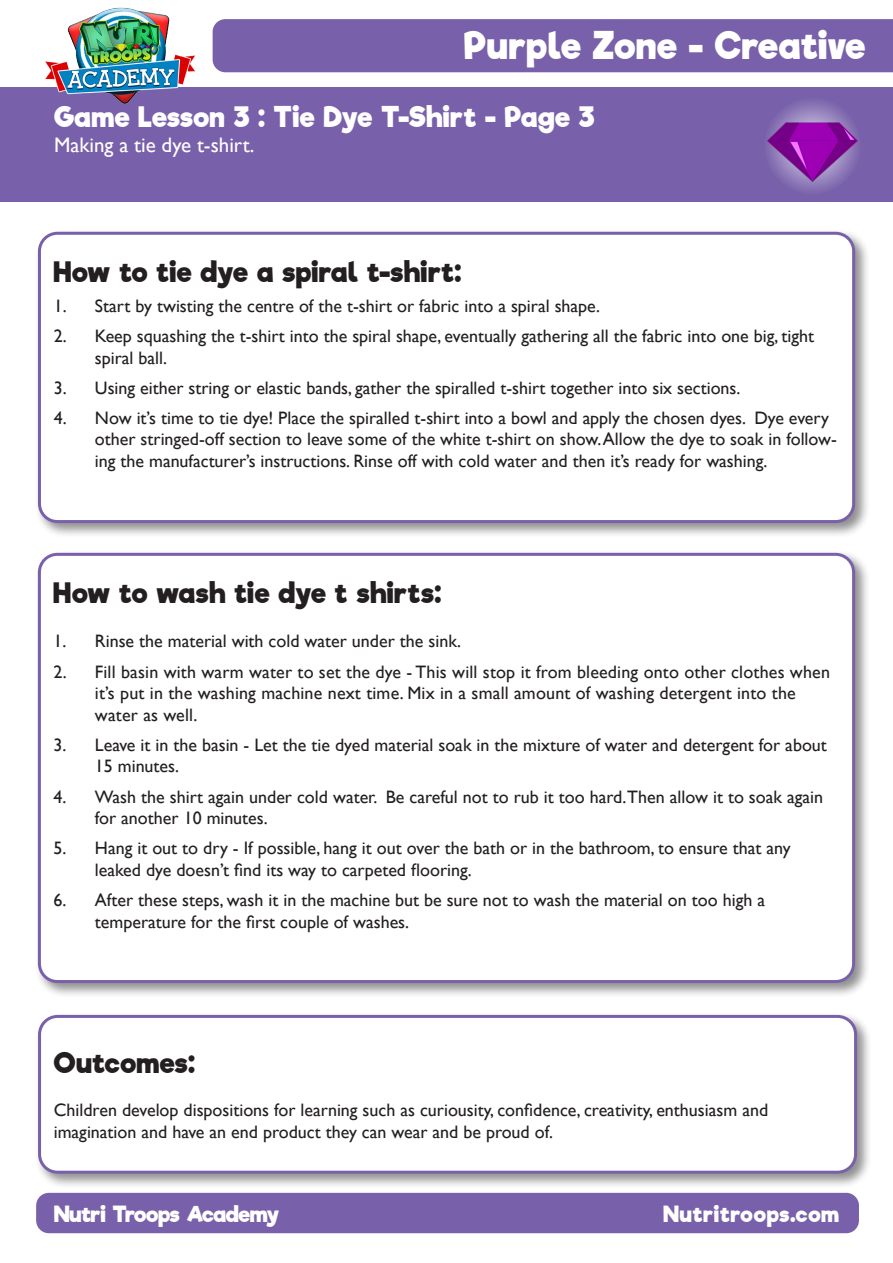
<style>
.page{position:relative;width:893px;height:1263px;background:#fff}
.page>*{position:absolute;margin:0;border:0;box-sizing:border-box;transform-origin:0 0}
.t1{font:700 36px "Riffic Free";letter-spacing:.025em;color:#fff}
.t2{font:700 27px "Riffic Free";letter-spacing:.02em;color:#231f20}
.t3{font:700 27px "Riffic Free";letter-spacing:.025em;color:#fff}
.t4{font:21px "Gill Sans";color:#fff}
.t5{font:700 21px "Riffic Free";letter-spacing:.005em;color:#fff}
.t6{font:700 21px "Riffic Free";letter-spacing:.045em;color:#fff}
.t7{font:18px/21.6px "Gill Sans";color:#231f20}
</style>
<div class="page">
<div style="left:0;top:87px;width:893px;height:115px;background:#7960aa"></div>
<div style="left:36px;top:1193px;width:823px;height:40px;background:#7960aa;border-radius:13px"></div>
<div style="left:35px;top:229px;width:835px;height:309px;background:#231f20;opacity:.5"></div>
<div style="left:39px;top:233px;width:815px;height:288px;background:#fff;border-radius:18px"></div>
<div style="left:38px;top:232px;width:817px;height:291px;border:3px solid #7960aa;border-radius:18px"></div>
<div style="left:35px;top:550px;width:835px;height:448px;background:#231f20;opacity:.5"></div>
<div style="left:39px;top:554px;width:815px;height:427px;background:#fff;border-radius:18px"></div>
<div style="left:38px;top:553px;width:817px;height:430px;border:3px solid #7960aa;border-radius:18px"></div>
<div style="left:35px;top:1012px;width:837px;height:176px;background:#231f20;opacity:.5"></div>
<div style="left:40px;top:1016px;width:815px;height:156px;background:#fff;border-radius:18px"></div>
<div style="left:38px;top:1015px;width:819px;height:159px;border:3px solid #7960aa;border-radius:18px"></div>
<img style="left:763px;top:97px;width:98px;height:98px;border-radius:49px">
<img style="left:45px;top:7px;width:848px;height:121px">
<p class="t1" style="left:464px;top:24px;width:403px">Purple Zone - Creative</p>
<p class="t3" style="left:54px;top:101px;width:542px">Game Lesson 3 : Tie Dye T-Shirt - Page 3</p>
<p class="t4" style="left:54px;top:133px;width:202px">Making a tie dye t-shirt.</p>
<p class="t2" style="left:54px;top:256px;width:409px">How to tie dye a spiral t-shirt:</p>
<p class="t7" style="left:54px;top:295px;width:548px">1. Start by twisting the centre of the t-shirt or fabric into a spiral shape.</p>
<p class="t7" style="left:95px;top:325px;width:721px;text-indent:-41px">2. Keep squashing the t-shirt into the spiral shape, eventually gathering all the fabric into one big, tight spiral ball.</p>
<p class="t7" style="left:54px;top:377px;width:688px">3. Using either string or elastic bands, gather the spiralled t-shirt together into six sections.</p>
<p class="t7" style="left:95px;top:407px;width:744px;text-indent:-41px">4. Now it’s time to tie dye! Place the spiralled t-shirt into a bowl and apply the chosen dyes. Dye every other stringed-off section to leave some of the white t-shirt on show. Allow the dye to soak in follow&shy;ing the manufacturer’s instructions. Rinse off with cold water and then it’s ready for washing.</p>
<p class="t2" style="left:54px;top:577px;width:389px">How to wash tie dye t shirts:</p>
<p class="t7" style="left:54px;top:630px;width:409px">1. Rinse the material with cold water under the sink.</p>
<p class="t7" style="left:95px;top:660px;width:737px;text-indent:-41px">2. Fill basin with warm water to set the dye - This will stop it from bleeding onto other clothes when it’s put in the washing machine next time. Mix in a small amount of washing detergent into the water as well.</p>
<p class="t7" style="left:95px;top:734px;width:733px;text-indent:-41px">3. Leave it in the basin - Let the tie dyed material soak in the mixture of water and detergent for about<br>15 minutes.</p>
<p class="t7" style="left:95px;top:785px;width:730px;text-indent:-41px">4. Wash the shirt again under cold water. Be careful not to rub it too hard.Then allow it to soak again for another 10 minutes.</p>
<p class="t7" style="left:95px;top:837px;width:697px;text-indent:-41px">5. Hang it out to dry - If possible, hang it out over the bath or in the bathroom, to ensure that any leaked dye doesn’t find its way to carpeted flooring.</p>
<p class="t7" style="left:95px;top:889px;width:672px;text-indent:-41px">6. After these steps, wash it in the machine but be sure not to wash the material on too high a temperature for the first couple of washes.</p>
<p class="t2" style="left:54px;top:1047px;width:143px">Outcomes:</p>
<p class="t7" style="left:54px;top:1099px;width:716px">Children develop dispositions for learning such as curiousity, confidence, creativity, enthusiasm and imagination and have an end product they can wear and be proud of.</p>
<p class="t5" style="left:54px;top:1201px;width:227px">Nutri Troops Academy</p>
<p class="t6" style="left:663px;top:1201px;width:177px">Nutritroops.com</p>
</div>
